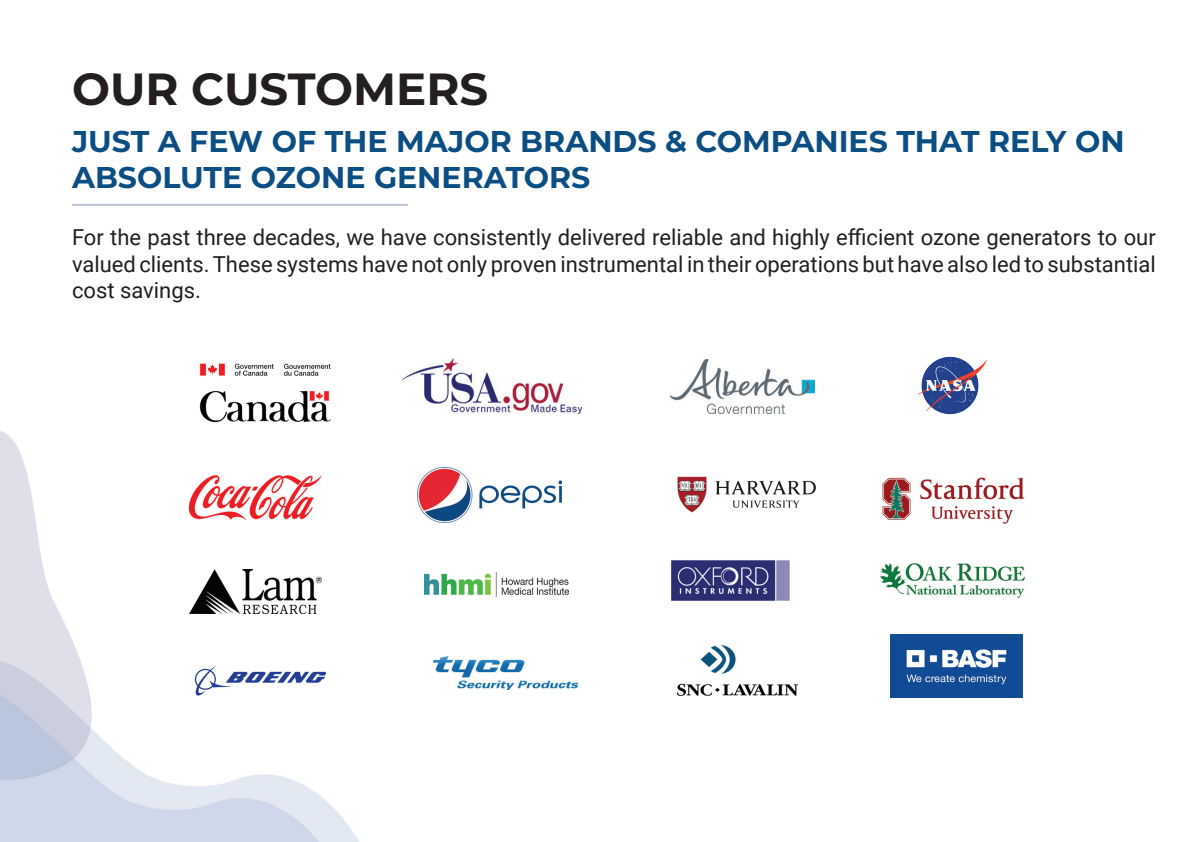
<style>
.page{position:relative;width:1191px;height:842px;background:#fff}
.page>*{position:absolute;margin:0;border:0;box-sizing:border-box;transform-origin:0 0}
.t1{font:700 45px "Montserrat";color:#231f20}
.t2{font:700 30px/36px "Montserrat";color:#0b4e84}
.t3{font:22px/26.4px "Roboto";color:#231f20;text-align:justify}
</style>
<div class="page">
<img style="left:0;top:379px;width:439px;height:463px">
<img style="left:670px;top:360px;width:144px;height:54px">
<img style="left:195px;top:665px;width:132px;height:31px">
<img style="left:190px;top:476px;width:132px;height:43px">
<img style="left:199px;top:363px;width:132px;height:61px">
<img style="left:677px;top:476px;width:139px;height:37px">
<img style="left:424px;top:573px;width:144px;height:23px">
<img style="left:190px;top:570px;width:132px;height:44px">
<img style="left:890px;top:634px;width:132px;height:64px">
<img style="left:918px;top:356px;width:69px;height:59px">
<img style="left:880px;top:563px;width:144px;height:35px">
<img style="left:670px;top:560px;width:120px;height:41px">
<img style="left:417px;top:467px;width:144px;height:55px">
<img style="left:677px;top:646px;width:120px;height:50px">
<img style="left:882px;top:477px;width:143px;height:47px">
<img style="left:433px;top:657px;width:144px;height:32px">
<img style="left:402px;top:359px;width:180px;height:55px">
<hr style="left:72px;top:204px;width:336px;height:2px;background:#b9c4dc">
<h1 class="t1" style="left:72px;top:57px;width:417px">OUR CUSTOMERS</h1>
<h2 class="t2" style="left:72px;top:122px;width:1054px">JUST A FEW OF THE MAJOR BRANDS &amp; COMPANIES THAT RELY ON<br>ABSOLUTE OZONE GENERATORS</h2>
<p class="t3" style="left:72px;top:223px;width:1085px">For the past three decades, we have consistently delivered reliable and highly efficient ozone generators to our valued clients. These systems have not only proven instrumental in their operations but have also led to substantial cost savings.</p>
</div>
